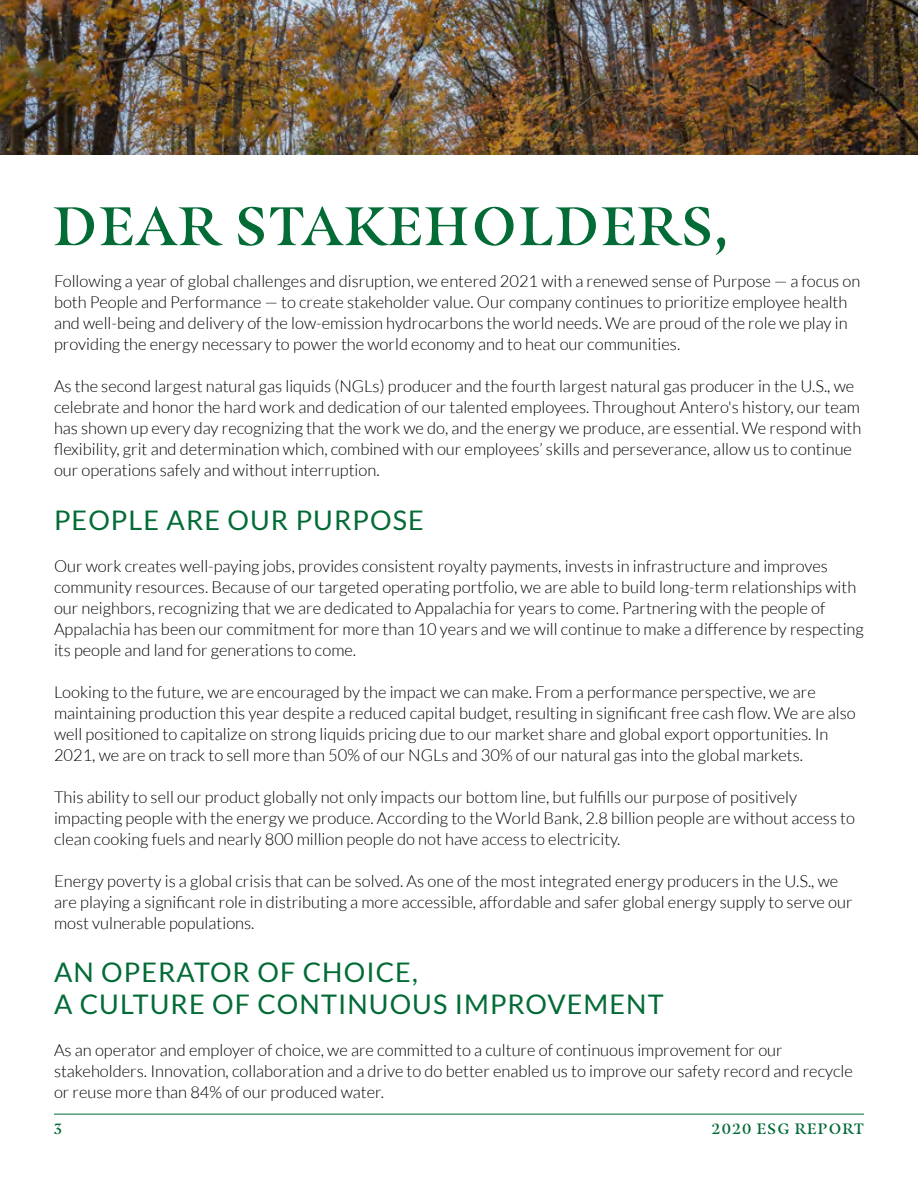
<style>
.page{position:relative;width:918px;height:1188px;background:#fff}
.page>*{position:absolute;margin:0;border:0;box-sizing:border-box;transform-origin:0 0}
.t1{font:600 54px "Masqualero";letter-spacing:.05em;color:#036b36}
.t2{font:27px/32.4px "Lato";letter-spacing:.04em;color:#036b36}
.t3{font:300 16.5px/21px "Lato";color:#000}
.t4{font:600 15px "Masqualero";letter-spacing:.08em;color:#036b36}
</style>
<div class="page">
<hr style="left:54px;top:1114px;width:810px;height:1px;background:#036b36">
<img style="left:1px;top:0;width:917px;height:154px">
<h1 class="t1" style="left:54px;top:194px;width:675px">DEAR STAKEHOLDERS,</h1>
<p class="t3" style="left:54px;top:271px;width:808px">Following a year of global challenges and disruption, we entered 2021 with a renewed sense of Purpose — a focus on both People and Performance — to create stakeholder value. Our company continues to prioritize employee health and well-being and delivery of the low-emission hydrocarbons the world needs. We are proud of the role we play in providing the energy necessary to power the world economy and to heat our communities.</p>
<p class="t3" style="left:54px;top:376px;width:809px">As the second largest natural gas liquids (NGLs) producer and the fourth largest natural gas producer in the U.S., we celebrate and honor the hard work and dedication of our talented employees. Throughout Antero's history, our team has shown up every day recognizing that the work we do, and the energy we produce, are essential. We respond with flexibility, grit and determination which, combined with our employees’ skills and perseverance, allow us to continue our operations safely and without interruption.</p>
<h2 class="t2" style="left:54px;top:503px;width:371px">PEOPLE ARE OUR PURPOSE</h2>
<p class="t3" style="left:54px;top:555px;width:811px">Our work creates well-paying jobs, provides consistent royalty payments, invests in infrastructure and improves community resources. Because of our targeted operating portfolio, we are able to build long-term relationships with our neighbors, recognizing that we are dedicated to Appalachia for years to come. Partnering with the people of Appalachia has been our commitment for more than 10 years and we will continue to make a difference by respecting its people and land for generations to come.</p>
<p class="t3" style="left:54px;top:681px;width:803px">Looking to the future, we are encouraged by the impact we can make. From a performance perspective, we are maintaining production this year despite a reduced capital budget, resulting in significant free cash flow. We are also well positioned to capitalize on strong liquids pricing due to our market share and global export opportunities. In 2021, we are on track to sell more than 50% of our NGLs and 30% of our natural gas into the global markets.</p>
<p class="t3" style="left:54px;top:786px;width:803px">This ability to sell our product globally not only impacts our bottom line, but fulfills our purpose of positively impacting people with the energy we produce. According to the World Bank, 2.8 billion people are without access to clean cooking fuels and nearly 800 million people do not have access to electricity.</p>
<p class="t3" style="left:54px;top:870px;width:800px">Energy poverty is a global crisis that can be solved. As one of the most integrated energy producers in the U.S., we are playing a significant role in distributing a more accessible, affordable and safer global energy supply to serve our most vulnerable populations.</p>
<h2 class="t2" style="left:54px;top:956px;width:611px">AN OPERATOR OF CHOICE,<br>A CULTURE OF CONTINUOUS IMPROVEMENT</h2>
<p class="t3" style="left:54px;top:1040px;width:800px">As an operator and employer of choice, we are committed to a culture of continuous improvement for our stakeholders. Innovation, collaboration and a drive to do better enabled us to improve our safety record and recycle or reuse more than 84% of our produced water.</p>
<p class="t4" style="left:54px;top:1120px;width:9px">3</p>
<p class="t4" style="left:712px;top:1120px;width:154px">2020 ESG REPORT</p>
</div>
